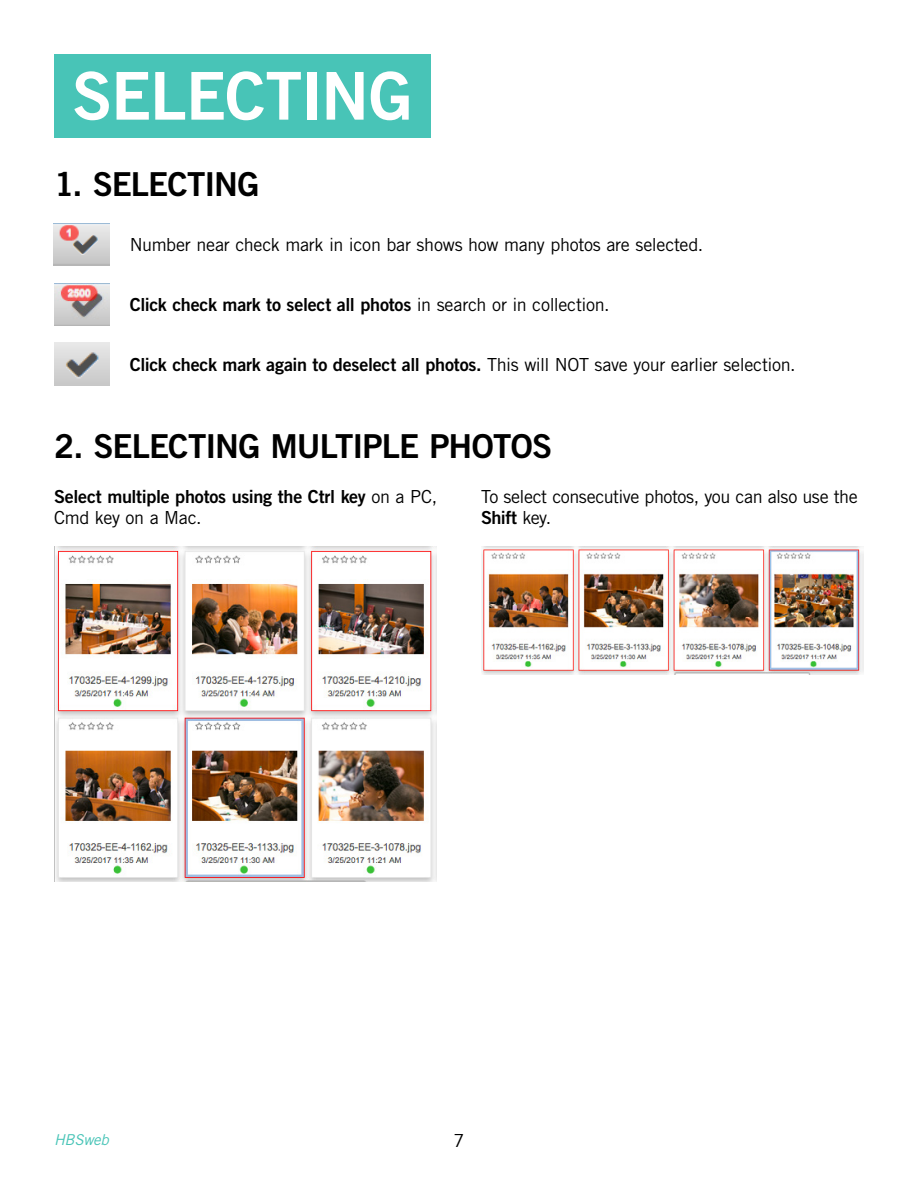
<style>
.page{position:relative;width:918px;height:1188px;background:#fff}
.page>*{position:absolute;margin:0;border:0;box-sizing:border-box;transform-origin:0 0}
.t1{font:66px "Trade Gothic LT Std Bd 2";letter-spacing:-.02em;color:#fff}
.t2{font:33px "Trade Gothic LT Std Bd 2";letter-spacing:-.03em;color:#000}
.t3{font:18px "Trade Gothic LT Std Bd 2";letter-spacing:-.015em;color:#000}
.t4{font:18px "Trade Gothic LT Std";letter-spacing:-.02em;color:#000}
.t5{font:italic 15px "Trade Gothic LT Std";letter-spacing:-.015em;color:#48c4b7}
.s1{font-family:"Trade Gothic LT Std"}
</style>
<div class="page">
<div style="left:54px;top:54px;width:377px;height:84px;background:#48c4b7"></div>
<img style="left:54px;top:547px;width:383px;height:334px">
<img style="left:481px;top:547px;width:383px;height:128px">
<img style="left:54px;top:224px;width:55px;height:42px">
<img style="left:54px;top:283px;width:55px;height:42px">
<img style="left:54px;top:343px;width:55px;height:42px">
<h1 class="t1" style="left:72px;top:55px;width:342px">SELECTING</h1>
<h2 class="t2" style="left:54px;top:164px;width:207px">1. SELECTING</h2>
<p class="t4" style="left:130px;top:234px;width:575px">Number near check mark in icon bar shows how many photos are selected.</p>
<p class="t3" style="left:130px;top:293px;width:481px">Click check mark to select all photos <span class="s1">in search or in collection.</span></p>
<p class="t3" style="left:130px;top:353px;width:667px">Click check mark again to deselect all photos. <span class="s1">This will NOT save your earlier selection.</span></p>
<h2 class="t2" style="left:54px;top:426px;width:500px">2. SELECTING MULTIPLE PHOTOS</h2>
<p class="t3" style="left:54px;top:485px;width:385px">Select multiple photos using the Ctrl key <span class="s1">on a PC,</span></p>
<p class="t4" style="left:54px;top:507px;width:149px">Cmd key on a Mac.</p>
<p class="t4" style="left:481px;top:485px;width:378px">To select consecutive photos, you can also use the</p>
<p class="t3" style="left:481px;top:507px;width:72px">Shift <span class="s1">key.</span></p>
<p class="t5" style="left:54px;top:1130px;width:57px">HBSweb</p>
<p class="t4" style="left:454px;top:1130px;width:12px">7</p>
</div>
